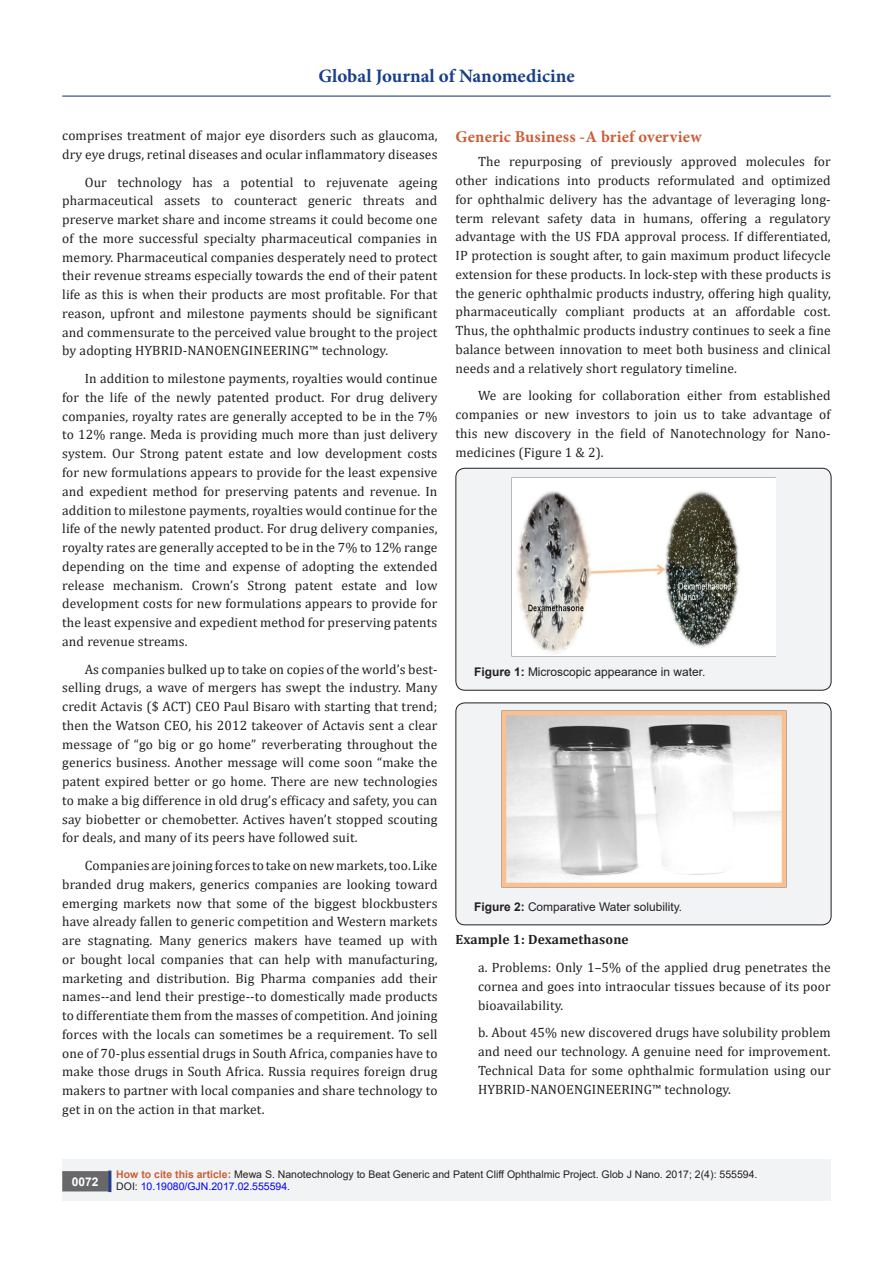
<style>
.page{position:relative;width:893px;height:1263px;background:#fff}
.page>*{position:absolute;margin:0;border:0;box-sizing:border-box;transform-origin:0 0}
.t1{font:700 18.9px "Minion Pro";color:#183f89}
.t2{font:700 16.5px "Minion Pro";letter-spacing:.01em;color:#ca5f37}
.t3{font:13.5px/18.8px "Cambria";letter-spacing:.01em;color:#231f20;text-align:justify}
.t4{font:700 13.5px "Cambria";letter-spacing:.01em;color:#231f20}
.t5{font:12px "Arial";color:#231f20}
.t6{font:700 12px "Arial";color:#fff}
.t7{font:10.5px "Arial";color:#231f20}
.t8{font:10.5px "Arial";color:#00f}
.s1{font-weight:700}
.s2{font-weight:700;color:#ca5f37}
.s3{color:#231f20}
</style>
<div class="page">
<div style="left:62px;top:1160px;width:769px;height:41px;background:#f2f3f4"></div>
<div style="left:63px;top:1172px;width:44px;height:19px;background:#68676a"></div>
<div style="left:62px;top:1171px;width:46px;height:20px;border:2px solid #68676a"></div>
<div style="left:108px;top:1170px;width:3px;height:22px;background:#253474;border:2px solid #253f8e"></div>
<hr style="left:62px;top:96px;width:769px;height:1px;background:#1f497d">
<div style="left:456px;top:468px;width:375px;height:222px;background:#f2f3f4;border-radius:9px"></div>
<div style="left:455px;top:468px;width:376px;height:223px;border:1px solid #231f20;border-radius:9px"></div>
<img style="left:512px;top:477px;width:264px;height:180px">
<div style="left:456px;top:703px;width:375px;height:222px;background:#f2f3f4;border-radius:9px"></div>
<div style="left:455px;top:702px;width:376px;height:223px;border:1px solid #231f20;border-radius:9px"></div>
<img style="left:501px;top:711px;width:285px;height:176px">
<h1 class="t1" style="left:318px;top:63px;width:258px">Global Journal of Nanomedicine</h1>
<p class="t3" style="left:62px;top:126px;width:377px">comprises treatment of major eye disorders such as glaucoma, dry eye drugs, retinal diseases and ocular inflammatory diseases</p>
<p class="t3" style="left:62px;top:173px;width:377px;text-indent:22px">Our technology has a potential to rejuvenate ageing pharmaceutical assets to counteract generic threats and preserve market share and income streams it could become one of the more successful specialty pharmaceutical companies in memory. Pharmaceutical companies desperately need to protect their revenue streams especially towards the end of their patent life as this is when their products are most profitable. For that reason, upfront and milestone payments should be significant and commensurate to the perceived value brought to the project by adopting HYBRID-NANOENGINEERING™ technology.</p>
<p class="t3" style="left:62px;top:369px;width:377px;text-indent:22px">In addition to milestone payments, royalties would continue for the life of the newly patented product. For drug delivery companies, royalty rates are generally accepted to be in the 7% to 12% range. Meda is providing much more than just delivery system. Our Strong patent estate and low development costs for new formulations appears to provide for the least expensive and expedient method for preserving patents and revenue. In addition to milestone payments, royalties would continue for the life of the newly patented product. For drug delivery companies, royalty rates are generally accepted to be in the 7% to 12% range depending on the time and expense of adopting the extended release mechanism. Crown’s Strong patent estate and low development costs for new formulations appears to provide for the least expensive and expedient method for preserving patents and revenue streams.</p>
<p class="t3" style="left:62px;top:659px;width:377px;text-indent:22px">As companies bulked up to take on copies of the world’s best&shy;selling drugs, a wave of mergers has swept the industry. Many credit Actavis ($ ACT) CEO Paul Bisaro with starting that trend; then the Watson CEO, his 2012 takeover of Actavis sent a clear message of “go big or go home” reverberating throughout the generics business. Another message will come soon “make the patent expired better or go home. There are new technologies to make a big difference in old drug’s efficacy and safety, you can say biobetter or chemobetter. Actives haven’t stopped scouting for deals, and many of its peers have followed suit.</p>
<p class="t3" style="left:62px;top:856px;width:377px;text-indent:22px">Companies are joining forces to take on new markets, too. Like branded drug makers, generics companies are looking toward emerging markets now that some of the biggest blockbusters have already fallen to generic competition and Western markets are stagnating. Many generics makers have teamed up with or bought local companies that can help with manufacturing, marketing and distribution. Big Pharma companies add their names--and lend their prestige--to domestically made products to differentiate them from the masses of competition. And joining forces with the locals can sometimes be a requirement. To sell one of 70-plus essential drugs in South Africa, companies have to make those drugs in South Africa. Russia requires foreign drug makers to partner with local companies and share technology to get in on the action in that market.</p>
<p class="t2" style="left:455px;top:125px;width:248px">Generic Business -A brief overview</p>
<p class="t3" style="left:455px;top:152px;width:377px;text-indent:22px">The repurposing of previously approved molecules for other indications into products reformulated and optimized for ophthalmic delivery has the advantage of leveraging long&shy;term relevant safety data in humans, offering a regulatory advantage with the US FDA approval process. If differentiated, IP protection is sought after, to gain maximum product lifecycle extension for these products. In lock-step with these products is the generic ophthalmic products industry, offering high quality, pharmaceutically compliant products at an affordable cost.<br>Thus, the ophthalmic products industry continues to seek a fine balance between innovation to meet both business and clinical needs and a relatively short regulatory timeline.</p>
<p class="t3" style="left:455px;top:386px;width:377px;text-indent:22px">We are looking for collaboration either from established companies or new investors to join us to take advantage of this new discovery in the field of Nanotechnology for Nano&shy;medicines (Figure 1 &amp; 2).</p>
<p class="t5" style="left:474px;top:663px;width:233px"><span class="s1">Figure 1:</span> Microscopic appearance in water.</p>
<p class="t5" style="left:474px;top:898px;width:209px"><span class="s1">Figure 2:</span> Comparative Water solubility.</p>
<p class="t4" style="left:455px;top:930px;width:175px">Example 1: Dexamethasone</p>
<p class="t3" style="left:478px;top:958px;width:354px">a. Problems: Only 1–5% of the applied drug penetrates the cornea and goes into intraocular tissues because of its poor bioavailability.</p>
<p class="t3" style="left:478px;top:1023px;width:354px">b. About 45% new discovered drugs have solubility problem and need our technology. A genuine need for improvement.<br>Technical Data for some ophthalmic formulation using our HYBRID-NANOENGINEERING™ technology.</p>
<p class="t6" style="left:72px;top:1173px;width:28px">0072</p>
<p class="t7" style="left:116px;top:1167px;width:643px"><span class="s2">How to cite this article:</span> Mewa S. Nanotechnology to Beat Generic and Patent Cliff Ophthalmic Project. Glob J Nano. 2017; 2(4): 555594.</p>
<p class="t8" style="left:116px;top:1179px;width:175px"><span class="s3">DOI:</span> 10.19080/GJN.2017.02.555594.</p>
</div>
